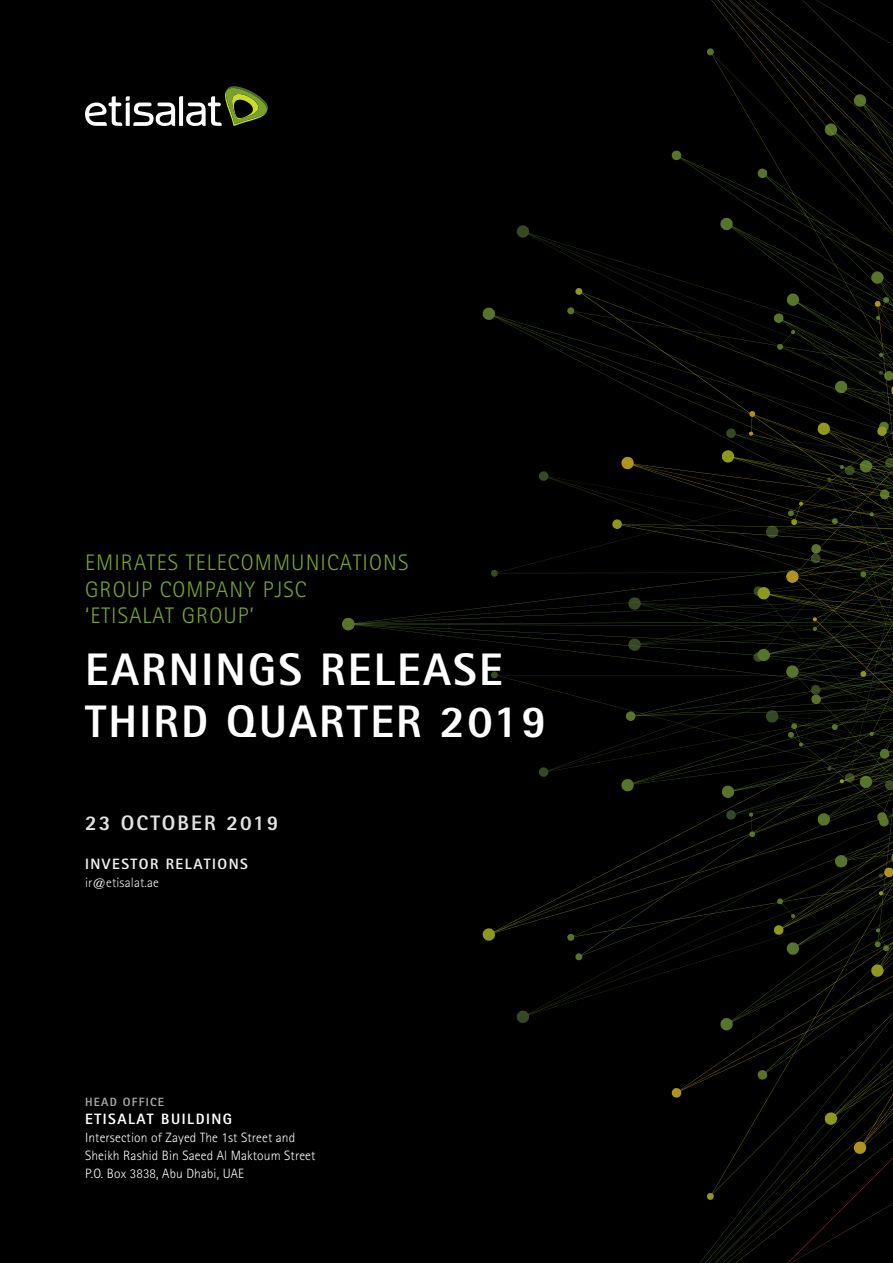
<style>
.page{position:relative;width:893px;height:1263px;background:#000}
.page>*{position:absolute;margin:0;border:0;box-sizing:border-box;transform-origin:0 0}
.t1{font:800 45.6px "AT Rotis Sans Serif";letter-spacing:.05em;color:#fff}
.t2{font:300 22.5px "AT Rotis Sans Serif";letter-spacing:.05em;color:#78a22d}
.t3{font:800 21px "AT Rotis Sans Serif";letter-spacing:.1em;color:#e1e2e4}
.t4{font:800 15px "AT Rotis Sans Serif";letter-spacing:.1em;color:#eeeeef}
.t5{font:800 15px "AT Rotis Sans Serif";letter-spacing:.1em;color:#fff}
.t6{font:300 13.5px "AT Rotis Sans Serif";letter-spacing:.01em;color:#fff}
.t7{font:300 13.5px "AT Rotis Sans Serif";letter-spacing:.01em;color:#eeeeef}
.t8{font:800 12px "AT Rotis Sans Serif";letter-spacing:.1em;color:#a6a8ab}
</style>
<div class="page">
<svg style="left:482px;top:225px;width:130px;height:798px"></svg>
<svg style="left:621px;top:0;width:272px;height:1257px"></svg>
<svg style="left:85px;top:86px;width:183px;height:40px"></svg>
<p class="t2" style="left:85px;top:550px;width:325px">EMIRATES TELECOMMUNICATIONS</p>
<p class="t2" style="left:85px;top:576px;width:223px">GROUP COMPANY PJSC</p>
<p class="t2" style="left:85px;top:602px;width:170px">‘ETISALAT GROUP’</p>
<p class="t1" style="left:85px;top:640px;width:419px">EARNINGS RELEASE</p>
<p class="t1" style="left:85px;top:693px;width:463px">THIRD QUARTER 2019</p>
<p class="t3" style="left:85px;top:810px;width:195px">23 OCTOBER 2019</p>
<p class="t4" style="left:85px;top:855px;width:165px">INVESTOR RELATIONS</p>
<p class="t7" style="left:85px;top:875px;width:75px">ir@etisalat.ae</p>
<p class="t8" style="left:85px;top:1094px;width:81px">HEAD OFFICE</p>
<p class="t5" style="left:85px;top:1109px;width:149px">ETISALAT BUILDING</p>
<p class="t6" style="left:85px;top:1129px;width:212px">Intersection of Zayed The 1st Street and</p>
<p class="t6" style="left:85px;top:1147px;width:232px">Sheikh Rashid Bin Saeed Al Maktoum Street</p>
<p class="t6" style="left:85px;top:1165px;width:161px">P.O. Box 3838, Abu Dhabi, UAE</p>
</div>
